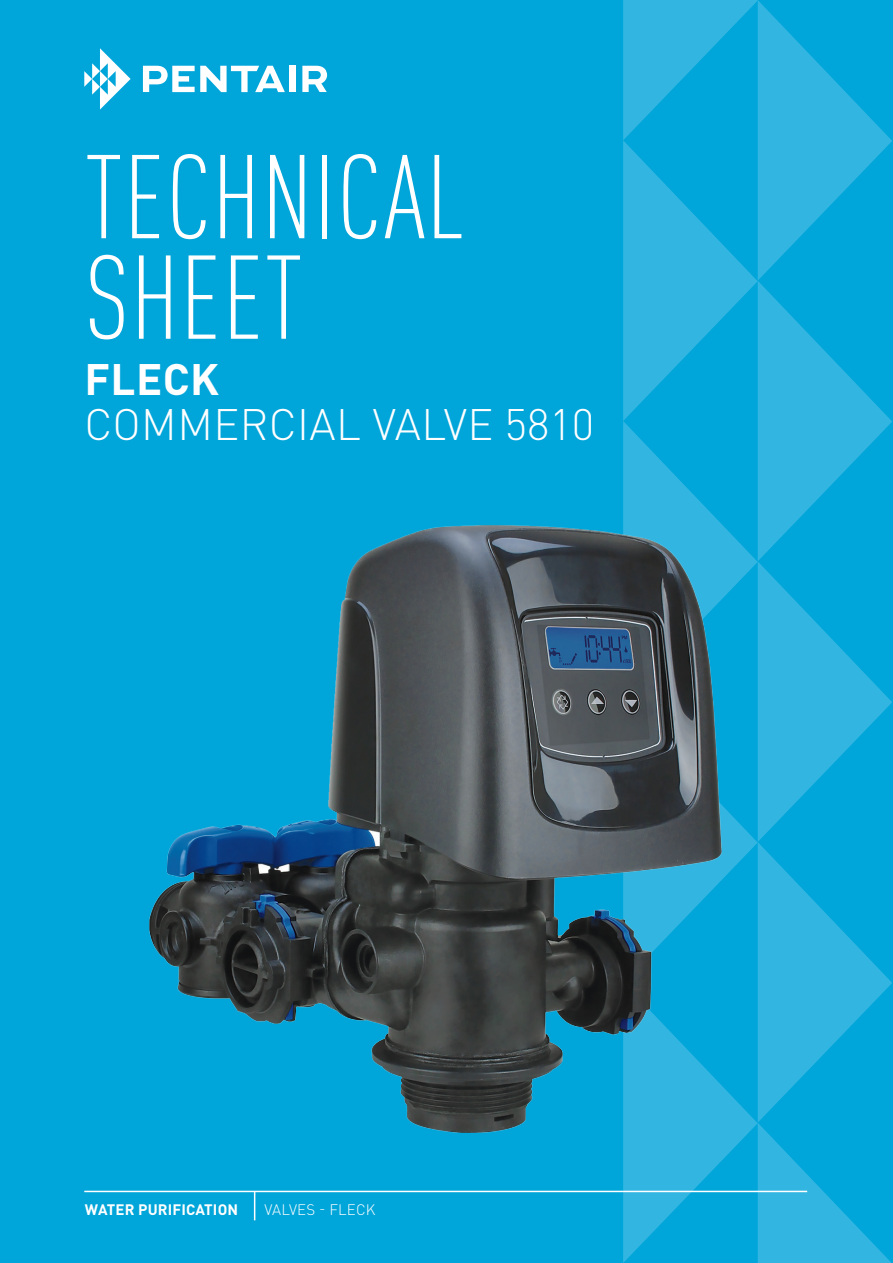
<style>
.page{position:relative;width:893px;height:1263px;background:#00a5da}
.page>*{position:absolute;margin:0;border:0;box-sizing:border-box;transform-origin:0 0}
.TITLE_LAUNCH_PACKAGE{font:300 condensed 117px "DIN Pro";letter-spacing:.01em;color:#fff}
.TITLE_LAUNCH_PACKAGE-2{font:300 43.5px/45px "DIN Pro";letter-spacing:.01em;color:#fff}
.pentair_water___foot{font:700 15px "DIN Pro";letter-spacing:.01em;color:#fff}
.footer__txt{font:300 15px "DIN Pro";letter-spacing:.01em;color:#fff}
.s1{font-weight:700}
</style>
<div class="page">
<svg style="left:84px;top:48px;width:47px;height:62px"></svg>
<svg style="left:143px;top:66px;width:142px;height:26px"></svg>
<div style="left:289px;top:66px;width:6px;height:26px;background:#fff"></div>
<svg style="left:302px;top:66px;width:25px;height:26px"></svg>
<svg style="left:623px;top:0;width:269px;height:1263px"></svg>
<hr style="left:84px;top:1191px;width:723px;height:1px;background:#fff">
<svg style="left:254px;top:1192px;width:1px;height:28px"></svg>
<img style="left:150px;top:525px;width:572px;height:607px">
<p class="TITLE_LAUNCH_PACKAGE" style="left:85px;top:114px;width:381px">TECHNICAL</p>
<p class="TITLE_LAUNCH_PACKAGE" style="left:85px;top:215px;width:219px">SHEET</p>
<p class="TITLE_LAUNCH_PACKAGE-2" style="left:85px;top:353px;width:511px"><span class="s1">FLECK<br></span>COMMERCIAL VALVE 5810</p>
<p class="pentair_water___foot" style="left:85px;top:1197px;width:155px">WATER PURIFICATION</p>
<p class="footer__txt" style="left:265px;top:1198px;width:112px">VALVES - FLECK</p>
</div>
